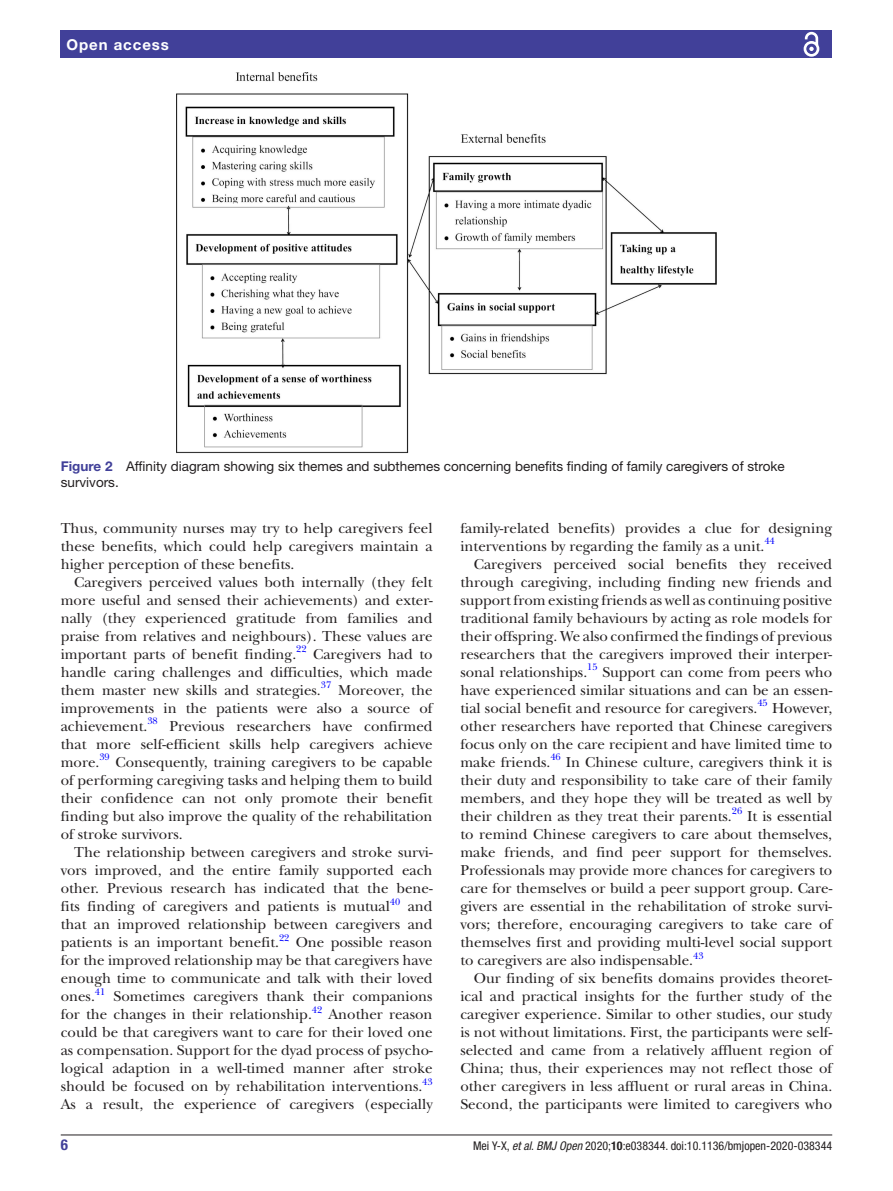
<style>
.page{position:relative;width:893px;height:1191px;background:#fff}
.page>*{position:absolute;margin:0;border:0;box-sizing:border-box;transform-origin:0 0}
.t1{font:15px/18px "New Baskerville";color:#231f20;text-align:justify}
.t2{font:700 15px "Helvetica Neue LT Std";letter-spacing:.065em;color:#fff}
.t3{font:700 condensed 15px "Helvetica Neue LT Std";color:#414099}
.t4{font:13.5px/16.2px "Helvetica Neue LT Std";color:#231f20}
.t5{font:condensed 12px "Helvetica Neue LT Std";color:#231f20}
.t6{font:9.9px "New Baskerville";color:#00f}
.s1{font-weight:700;color:#414099}
.s2{font-style:italic}
.s3{font-weight:700}
</style>
<div class="page">
<hr style="left:61px;top:1134px;width:771px;height:1px;background:#231f20">
<div style="left:61px;top:31px;width:771px;height:27px;background:#414099"></div>
<svg style="left:803px;top:31px;width:17px;height:26px"></svg>
<img style="left:176px;top:73px;width:540px;height:380px">
<p class="t2" style="left:66px;top:35px;width:104px">Open access</p>
<p class="t4" style="left:61px;top:458px;width:725px"><span class="s1">Figure 2</span> Affinity diagram showing six themes and subthemes concerning benefits finding of family caregivers of stroke survivors.</p>
<p class="t1" style="left:61px;top:519px;width:373px">Thus, community nurses may try to help caregivers feel these benefits, which could help caregivers maintain a higher perception of these benefits.</p>
<p class="t1" style="left:61px;top:573px;width:373px;text-indent:14px">Caregivers perceived values both internally (they felt more useful and sensed their achievements) and exter&shy;nally (they experienced gratitude from families and praise from relatives and neighbours). These values are important parts of benefit finding.</p>
<p class="t6" style="left:296px;top:643px;width:12px">22</p>
<p class="t1" style="left:61px;top:645px;width:373px;text-indent:252px">Caregivers had to handle caring challenges and difficulties, which made them master new skills and strategies.</p>
<p class="t6" style="left:321px;top:679px;width:12px">37</p>
<p class="t1" style="left:61px;top:681px;width:373px;text-indent:278px">Moreover, the improvements in the patients were also a source of achievement.</p>
<p class="t6" style="left:147px;top:715px;width:12px">38</p>
<p class="t1" style="left:61px;top:717px;width:373px;text-indent:109px">Previous researchers have confirmed that more self-efficient skills help caregivers achieve more.</p>
<p class="t6" style="left:99px;top:751px;width:12px">39</p>
<p class="t1" style="left:61px;top:753px;width:373px;text-indent:55px">Consequently, training caregivers to be capable of performing caregiving tasks and helping them to build their confidence can not only promote their benefit finding but also improve the quality of the rehabilitation of stroke survivors.</p>
<p class="t1" style="left:61px;top:843px;width:373px;text-indent:14px">The relationship between caregivers and stroke survi&shy;vors improved, and the entire family supported each other. Previous research has indicated that the bene&shy;fits finding of caregivers and patients is mutual<sup>40</sup></p>
<p class="t1" style="left:61px;top:897px;width:373px;text-indent:347px">and that an improved relationship between caregivers and patients is an important benefit.</p>
<p class="t6" style="left:279px;top:931px;width:12px">22</p>
<p class="t1" style="left:61px;top:933px;width:373px;text-indent:235px">One possible reason for the improved relationship may be that caregivers have enough time to communicate and talk with their loved ones.<sup>41</sup> Sometimes caregivers thank their companions for the changes in their relationship.</p>
<p class="t6" style="left:312px;top:1003px;width:12px">42</p>
<p class="t1" style="left:61px;top:1005px;width:373px;text-indent:268px">Another reason could be that caregivers want to care for their loved one as compensation. Support for the dyad process of psycho&shy;logical adaption in a well-timed manner after stroke should be focused on by rehabilitation interventions.</p>
<p class="t6" style="left:422px;top:1075px;width:12px">43</p>
<p class="t1" style="left:61px;top:1095px;width:373px">As a result, the experience of caregivers (especially</p>
<p class="t1" style="left:460px;top:519px;width:373px">family-related benefits) provides a clue for designing interventions by regarding the family as a unit.</p>
<p class="t6" style="left:764px;top:535px;width:12px">44</p>
<p class="t1" style="left:460px;top:555px;width:373px;text-indent:14px">Caregivers perceived social benefits they received through caregiving, including finding new friends and support from existing friends as well as continuing positive traditional family behaviours by acting as role models for their offspring. We also confirmed the findings of previous researchers that the caregivers improved their interper&shy;sonal relationships.</p>
<p class="t6" style="left:587px;top:661px;width:12px">15</p>
<p class="t1" style="left:460px;top:663px;width:373px;text-indent:142px">Support can come from peers who have experienced similar situations and can be an essen&shy;tial social benefit and resource for caregivers.</p>
<p class="t6" style="left:757px;top:697px;width:12px">45</p>
<p class="t1" style="left:460px;top:699px;width:373px;text-indent:312px">However, other researchers have reported that Chinese caregivers focus only on the care recipient and have limited time to make friends.</p>
<p class="t6" style="left:550px;top:751px;width:12px">46</p>
<p class="t1" style="left:460px;top:753px;width:373px;text-indent:105px">In Chinese culture, caregivers think it is their duty and responsibility to take care of their family members, and they hope they will be treated as well by their children as they treat their parents.<sup>26</sup> It is essential to remind Chinese caregivers to care about themselves, make friends, and find peer support for themselves.<br>Professionals may provide more chances for caregivers to care for themselves or build a peer support group. Care&shy;givers are essential in the rehabilitation of stroke survi&shy;vors; therefore, encouraging caregivers to take care of themselves first and providing multi-level social support to caregivers are also indispensable.<sup>43</sup></p>
<p class="t1" style="left:460px;top:969px;width:373px;text-indent:14px">Our finding of six benefits domains provides theoret&shy;ical and practical insights for the further study of the caregiver experience. Similar to other studies, our study is not without limitations. First, the participants were self&shy;selected and came from a relatively affluent region of China; thus, their experiences may not reflect those of other caregivers in less affluent or rural areas in China.<br>Second, the participants were limited to caregivers who</p>
<p class="t3" style="left:61px;top:1135px;width:9px">6</p>
<p class="t5" style="left:473px;top:1138px;width:361px">Mei Y-X, <span class="s2">et al</span>. <span class="s2">BMJ Open</span> 2020;<span class="s3">10</span>:e038344. doi:10.1136/bmjopen-2020-038344</p>
</div>
